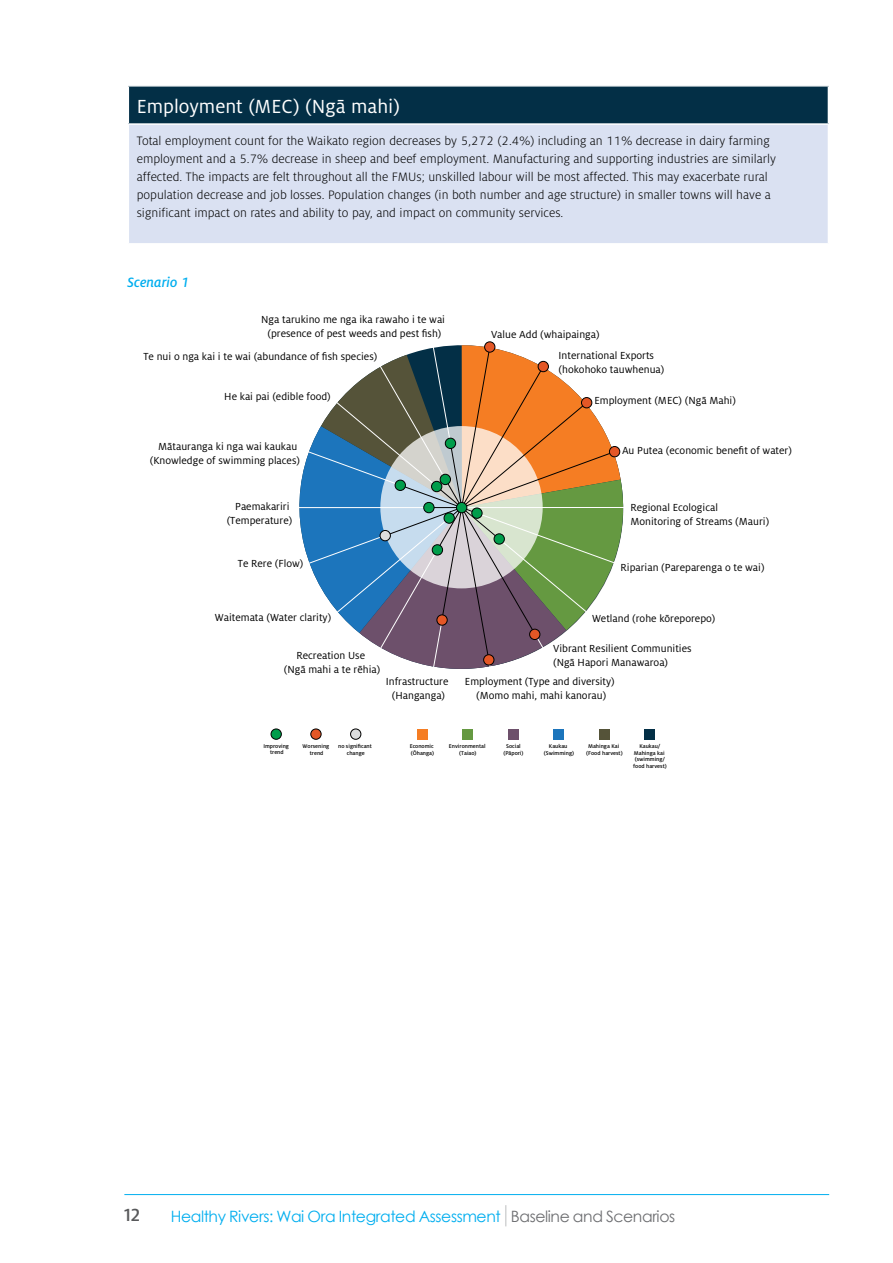
<style>
.page{position:relative;width:893px;height:1263px;background:#fff}
.page>*{position:absolute;margin:0;border:0;box-sizing:border-box;transform-origin:0 0}
.t1{font:21px "Milo OT";color:#fff}
.t2{font:500 19.5px "Milo Pro";color:#58595b}
.t3{font:15.6px "Century Gothic";letter-spacing:-.025em;color:#00aeef}
.t4{font:italic 500 15px "Milo OT";color:#00aeef}
.t5{font:300 13.5px/18px "Milo OT";color:#000}
.t6{font:11.4px/13.6px "Milo OT";color:#000;text-align:center}
.t7{font:500 6px/6.8px "Milo OT";color:#000;text-align:center}
.s1{color:#6d6e71}
</style>
<div class="page">
<svg style="left:506px;top:1205px;width:1px;height:21px"></svg>
<hr style="left:124px;top:1194px;width:705px;height:1px;background:#00aeef">
<div style="left:128px;top:86px;width:700px;height:38px;background:#032f46"></div>
<div style="left:128px;top:124px;width:700px;height:120px;background:#dae1f2"></div>
<hr style="left:128px;top:125px;width:1px;height:118px;background:#fff">
<hr style="left:128px;top:123px;width:701px;height:2px;background:#fff">
<hr style="left:128px;top:243px;width:701px;height:2px;background:#fff">
<hr style="left:128px;top:85px;width:701px;height:2px;background:#fff">
<hr style="left:128px;top:87px;width:1px;height:36px;background:#fff">
<svg style="left:299px;top:342px;width:325px;height:327px"></svg>
<div style="left:456px;top:502px;width:11px;height:11px;background:#009d4b;border-radius:50%"></div>
<div style="left:456px;top:502px;width:11px;height:11px;border:1px solid #000;border-radius:50%"></div>
<div style="left:494px;top:534px;width:10px;height:10px;background:#009d4b;border-radius:50%"></div>
<div style="left:494px;top:533px;width:11px;height:11px;border:1px solid #000;border-radius:50%"></div>
<div style="left:395px;top:480px;width:10px;height:10px;background:#009d4b;border-radius:50%"></div>
<div style="left:395px;top:480px;width:11px;height:11px;border:1px solid #000;border-radius:50%"></div>
<div style="left:431px;top:481px;width:11px;height:11px;background:#009d4b;border-radius:50%"></div>
<div style="left:431px;top:481px;width:11px;height:11px;border:1px solid #000;border-radius:50%"></div>
<div style="left:484px;top:655px;width:10px;height:10px;background:#e45726;border-radius:50%"></div>
<div style="left:483px;top:654px;width:11px;height:11px;border:1px solid #000;border-radius:50%"></div>
<svg style="left:437px;top:615px;width:10px;height:10px"></svg>
<div style="left:436px;top:614px;width:12px;height:12px;border:1px solid #000;border-radius:50%"></div>
<div style="left:485px;top:342px;width:10px;height:10px;background:#e45726;border-radius:50%"></div>
<div style="left:484px;top:341px;width:11px;height:12px;border:1px solid #000;border-radius:50%"></div>
<div style="left:538px;top:361px;width:10px;height:11px;background:#e45726;border-radius:50%"></div>
<div style="left:538px;top:361px;width:11px;height:11px;border:1px solid #000;border-radius:50%"></div>
<div style="left:581px;top:398px;width:11px;height:10px;background:#e45726;border-radius:50%"></div>
<div style="left:581px;top:397px;width:11px;height:11px;border:1px solid #000;border-radius:50%"></div>
<div style="left:609px;top:446px;width:11px;height:11px;background:#e45726;border-radius:50%"></div>
<div style="left:609px;top:446px;width:11px;height:11px;border:1px solid #000;border-radius:50%"></div>
<div style="left:530px;top:629px;width:10px;height:10px;background:#e45726;border-radius:50%"></div>
<div style="left:529px;top:629px;width:11px;height:11px;border:1px solid #000;border-radius:50%"></div>
<div style="left:432px;top:545px;width:11px;height:10px;background:#009d4b;border-radius:50%"></div>
<div style="left:432px;top:544px;width:11px;height:11px;border:1px solid #000;border-radius:50%"></div>
<div style="left:424px;top:502px;width:10px;height:11px;background:#009d4b;border-radius:50%"></div>
<div style="left:423px;top:502px;width:11px;height:11px;border:1px solid #000;border-radius:50%"></div>
<div style="left:440px;top:474px;width:10px;height:11px;background:#009d4b;border-radius:50%"></div>
<div style="left:440px;top:474px;width:11px;height:11px;border:1px solid #000;border-radius:50%"></div>
<div style="left:445px;top:438px;width:11px;height:10px;background:#009d4b;border-radius:50%"></div>
<div style="left:445px;top:438px;width:11px;height:11px;border:1px solid #000;border-radius:50%"></div>
<div style="left:444px;top:513px;width:10px;height:10px;background:#009d4b;border-radius:50%"></div>
<div style="left:444px;top:513px;width:11px;height:11px;border:1px solid #000;border-radius:50%"></div>
<div style="left:380px;top:530px;width:10px;height:11px;background:#dcddde;border-radius:50%"></div>
<div style="left:380px;top:530px;width:11px;height:11px;border:1px solid #000;border-radius:50%"></div>
<div style="left:472px;top:508px;width:10px;height:10px;background:#009d4b;border-radius:50%"></div>
<div style="left:471px;top:508px;width:11px;height:11px;border:1px solid #000;border-radius:50%"></div>
<svg style="left:311px;top:729px;width:10px;height:10px"></svg>
<div style="left:310px;top:728px;width:12px;height:12px;border:1px solid #000;border-radius:50%"></div>
<div style="left:351px;top:729px;width:10px;height:10px;background:#dcddde;border-radius:50%"></div>
<div style="left:350px;top:728px;width:11px;height:12px;border:1px solid #000;border-radius:50%"></div>
<div style="left:271px;top:729px;width:10px;height:10px;background:#009d4b;border-radius:50%"></div>
<div style="left:271px;top:728px;width:11px;height:12px;border:1px solid #000;border-radius:50%"></div>
<div style="left:417px;top:729px;width:11px;height:10px;background:#f57d23"></div>
<div style="left:463px;top:729px;width:10px;height:10px;background:#659941"></div>
<div style="left:508px;top:729px;width:11px;height:10px;background:#6d506b"></div>
<div style="left:554px;top:729px;width:10px;height:10px;background:#1c75bc"></div>
<div style="left:599px;top:729px;width:11px;height:10px;background:#555339"></div>
<div style="left:645px;top:729px;width:10px;height:10px;background:#032f46"></div>
<h1 class="t1" style="left:137px;top:95px;width:265px">Employment (MEC) (Ngā mahi)</h1>
<p class="t5" style="left:137px;top:132px;width:641px">Total employment count for the Waikato region decreases by 5,272 (2.4%) including an 11% decrease in dairy farming employment and a 5.7% decrease in sheep and beef employment. Manufacturing and supporting industries are similarly affected. The impacts are felt throughout all the FMUs; unskilled labour will be most affected. This may exacerbate rural population decrease and job losses. Population changes (in both number and age structure) in smaller towns will have a significant impact on rates and ability to pay, and impact on community services.</p>
<h3 class="t4" style="left:128px;top:274px;width:64px">Scenario 1</h3>
<p class="t6" style="left:261px;top:313px;width:185px">Nga tarukino me nga ika rawaho i te wai (presence of pest weeds and pest fish)</p>
<p class="t6" style="left:143px;top:349px;width:235px">Te nui o nga kai i te wai (abundance of fish species)</p>
<p class="t6" style="left:224px;top:390px;width:108px">He kai pai (edible food)</p>
<p class="t6" style="left:150px;top:440px;width:152px">Mātauranga ki nga wai kaukau (Knowledge of swimming places)</p>
<p class="t6" style="left:227px;top:500px;width:67px">Paemakariri (Temperature)</p>
<p class="t6" style="left:238px;top:557px;width:67px">Te Rere (Flow)</p>
<p class="t6" style="left:215px;top:610px;width:118px">Waitemata (Water clarity)</p>
<p class="t6" style="left:284px;top:649px;width:98px">Recreation Use<br>(Ngā mahi a te rēhia)</p>
<p class="t6" style="left:386px;top:675px;width:64px">Infrastructure (Hanganga)</p>
<p class="t6" style="left:559px;top:324px;width:97px;line-height:21.3px;text-align:left;text-indent:-68px">Value Add (whaipainga)<br>International Exports</p>
<p class="t6" style="left:559px;top:363px;width:107px">(hokohoko tauwhenua)</p>
<p class="t6" style="left:594px;top:394px;width:143px">Employment (MEC) (Ngā Mahi)</p>
<p class="t6" style="left:622px;top:443px;width:171px">Au Putea (economic benefit of water)</p>
<p class="t6" style="left:630px;top:501px;width:140px;text-align:left">Regional Ecological<br>Monitoring of Streams (Mauri)</p>
<p class="t6" style="left:621px;top:561px;width:145px">Riparian (Pareparenga o te wai)</p>
<p class="t6" style="left:592px;top:612px;width:125px">Wetland (rohe kōreporepo)</p>
<p class="t6" style="left:553px;top:642px;width:140px;text-align:left">Vibrant Resilient Communities (Ngā Hapori Manawaroa)</p>
<p class="t6" style="left:465px;top:675px;width:151px">Employment (Type and diversity) (Momo mahi, mahi kanorau)</p>
<p class="t7" style="left:263px;top:742px;width:27px">Improving trend</p>
<p class="t7" style="left:410px;top:742px;width:26px;text-align:left">Economic (Ōhanga)</p>
<p class="t7" style="left:449px;top:742px;width:38px">Environmental (Taiao)</p>
<p class="t7" style="left:503px;top:742px;width:22px">Social (Pāpori)</p>
<p class="t7" style="left:544px;top:742px;width:32px">Kaukau (Swimming)</p>
<p class="t7" style="left:586px;top:742px;width:38px">Mahinga Kai (Food harvest)</p>
<p class="t7" style="left:633px;top:742px;width:35px">Kaukau/<br>Mahinga kai (swimming/ food harvest)</p>
<p class="t7" style="left:303px;top:742px;width:28px">Worsening trend</p>
<p class="t7" style="left:338px;top:742px;width:35px">no significant change</p>
<h2 class="t2" style="left:124px;top:1204px;width:18px">12</h2>
<h3 class="t3" style="left:171px;top:1205px;width:506px">Healthy Rivers: Wai Ora Integrated Assessment <span class="s1">Baseline and Scenarios</span></h3>
</div>
